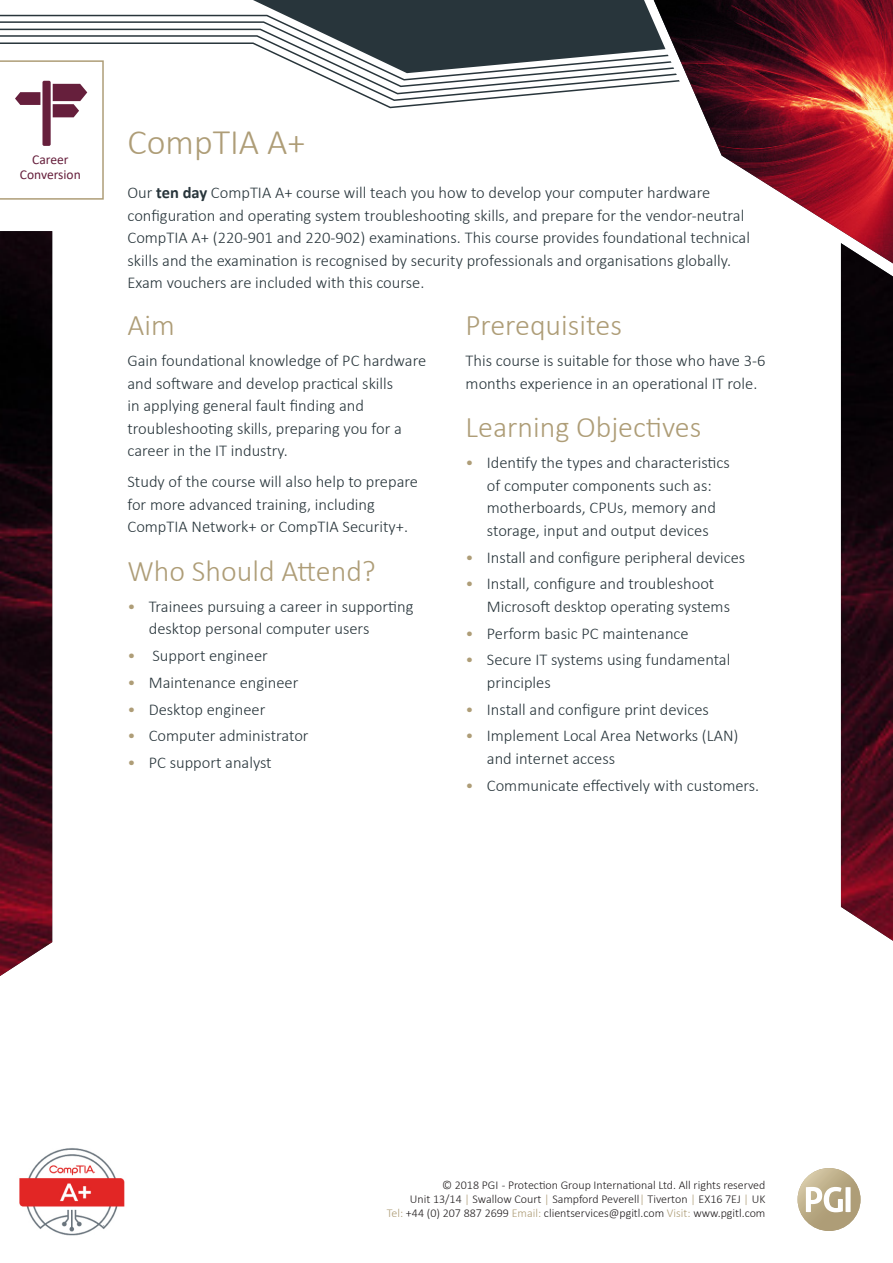
<style>
.page{position:relative;width:893px;height:1263px;background:#fff}
.page>*{position:absolute;margin:0;border:0;box-sizing:border-box;transform-origin:0 0}
.PGI_Course_Name{font:300 36px "Calibri";color:#ae9d77}
.PGI_Paragraph_Title{font:300 30px "Calibri";color:#ae9d77}
.PGI_Standard_11{font:300 16.5px/22.5px "Calibri";color:#28353b}
.PGI_Standard_11-2{font:13.5px/15px "Calibri";color:#661f3c;text-align:center}
.t1{font:300 12px "Calibri";color:#231f20}
.s1{font-weight:700}
.s2{color:#ae9d77}
</style>
<div class="page">
<div style="left:253px;top:0;width:385px;height:14px;background:#28353b"></div>
<svg style="left:0;top:14px;width:638px;height:7px"></svg>
<svg style="left:0;top:21px;width:638px;height:7px"></svg>
<svg style="left:0;top:28px;width:638px;height:6px"></svg>
<svg style="left:0;top:34px;width:638px;height:8px"></svg>
<svg style="left:0;top:42px;width:638px;height:67px"></svg>
<svg style="left:638px;top:0;width:203px;height:282px"></svg>
<svg style="left:798px;top:1168px;width:62px;height:63px;background:#baaa85"></svg>
<svg style="left:806px;top:1187px;width:45px;height:25px"></svg>
<img style="left:19px;top:1148px;width:106px;height:88px">
<img style="left:841px;top:263px;width:52px;height:678px">
<img style="left:0;top:231px;width:52px;height:745px">
<img style="left:654px;top:0;width:239px;height:263px">
<svg style="left:0;top:60px;width:104px;height:140px"></svg>
<p class="PGI_Standard_11-2" style="left:20px;top:152px;width:62px">Career<br>Conversion</p>
<p class="PGI_Course_Name" style="left:128px;top:120px;width:179px">CompTIA A+</p>
<p class="PGI_Standard_11" style="left:128px;top:181px;width:624px">Our <span class="s1">ten day</span> CompTIA A+ course will teach you how to develop your computer hardware configuration and operating system troubleshooting skills, and prepare for the vendor-neutral CompTIA A+ (220-901 and 220-902) examinations. This course provides foundational technical skills and the examination is recognised by security professionals and organisations globally.<br>Exam vouchers are included with this course.</p>
<p class="PGI_Paragraph_Title" style="left:128px;top:306px;width:49px">Aim</p>
<p class="PGI_Standard_11" style="left:128px;top:349px;width:300px">Gain foundational knowledge of PC hardware and software and develop practical skills<br>in applying general fault finding and troubleshooting skills, preparing you for a career in the IT industry.</p>
<p class="PGI_Standard_11" style="left:128px;top:470px;width:292px">Study of the course will also help to prepare for more advanced training, including<br>CompTIA Network+ or CompTIA Security+.</p>
<p class="PGI_Paragraph_Title" style="left:128px;top:552px;width:250px">Who Should Attend?</p>
<p class="PGI_Standard_11" style="left:149px;top:595px;width:266px;text-indent:-21px"><span class="s2">•</span> Trainees pursuing a career in supporting desktop personal computer users</p>
<p class="PGI_Standard_11" style="left:128px;top:644px;width:142px"><span class="s2">•</span> Support engineer</p>
<p class="PGI_Standard_11" style="left:128px;top:671px;width:172px"><span class="s2">•</span> Maintenance engineer</p>
<p class="PGI_Standard_11" style="left:128px;top:698px;width:139px"><span class="s2">•</span> Desktop engineer</p>
<p class="PGI_Standard_11" style="left:128px;top:724px;width:183px"><span class="s2">•</span> Computer administrator</p>
<p class="PGI_Standard_11" style="left:128px;top:751px;width:146px"><span class="s2">•</span> PC support analyst</p>
<p class="PGI_Paragraph_Title" style="left:466px;top:306px;width:158px">Prerequisites</p>
<p class="PGI_Standard_11" style="left:466px;top:349px;width:301px">This course is suitable for those who have 3-6 months experience in an operational IT role.</p>
<p class="PGI_Paragraph_Title" style="left:466px;top:409px;width:237px">Learning Objectives</p>
<p class="PGI_Standard_11" style="left:466px;top:451px;width:266px;text-align:center"><span class="s2">•</span> Identify the types and characteristics of computer components such as: motherboards, CPUs, memory and storage, input and output devices</p>
<p class="PGI_Standard_11" style="left:466px;top:546px;width:281px"><span class="s2">•</span> Install and configure peripheral devices</p>
<p class="PGI_Standard_11" style="left:487px;top:572px;width:245px;text-indent:-21px"><span class="s2">•</span> Install, configure and troubleshoot<br>Microsoft desktop operating systems</p>
<p class="PGI_Standard_11" style="left:466px;top:622px;width:225px"><span class="s2">•</span> Perform basic PC maintenance</p>
<p class="PGI_Standard_11" style="left:487px;top:648px;width:245px;text-indent:-21px"><span class="s2">•</span> Secure IT systems using fundamental principles</p>
<p class="PGI_Standard_11" style="left:466px;top:698px;width:245px"><span class="s2">•</span> Install and configure print devices</p>
<p class="PGI_Standard_11" style="left:487px;top:724px;width:253px;text-indent:-21px"><span class="s2">•</span> Implement Local Area Networks (LAN) and internet access</p>
<p class="PGI_Standard_11" style="left:466px;top:774px;width:295px"><span class="s2">•</span> Communicate effectively with customers.</p>
<p class="t1" style="left:442px;top:1178px;width:325px">© 2018 PGI - Protection Group International Ltd. All rights reserved</p>
<p class="t1" style="left:410px;top:1192px;width:357px">Unit 13/14 <span class="s2">|</span> Swallow Court <span class="s2">|</span> Sampford Peverell<span class="s2">|</span> Tiverton <span class="s2">|</span> EX16 7EJ <span class="s2">|</span> UK</p>
<p class="t1" style="left:387px;top:1206px;width:380px"><span class="s2">Tel:</span> +44 (0) 207 887 2699 <span class="s2">Email:</span> clientservices@pgitl.com <span class="s2">Visit:</span> www.pgitl.com</p>
</div>
